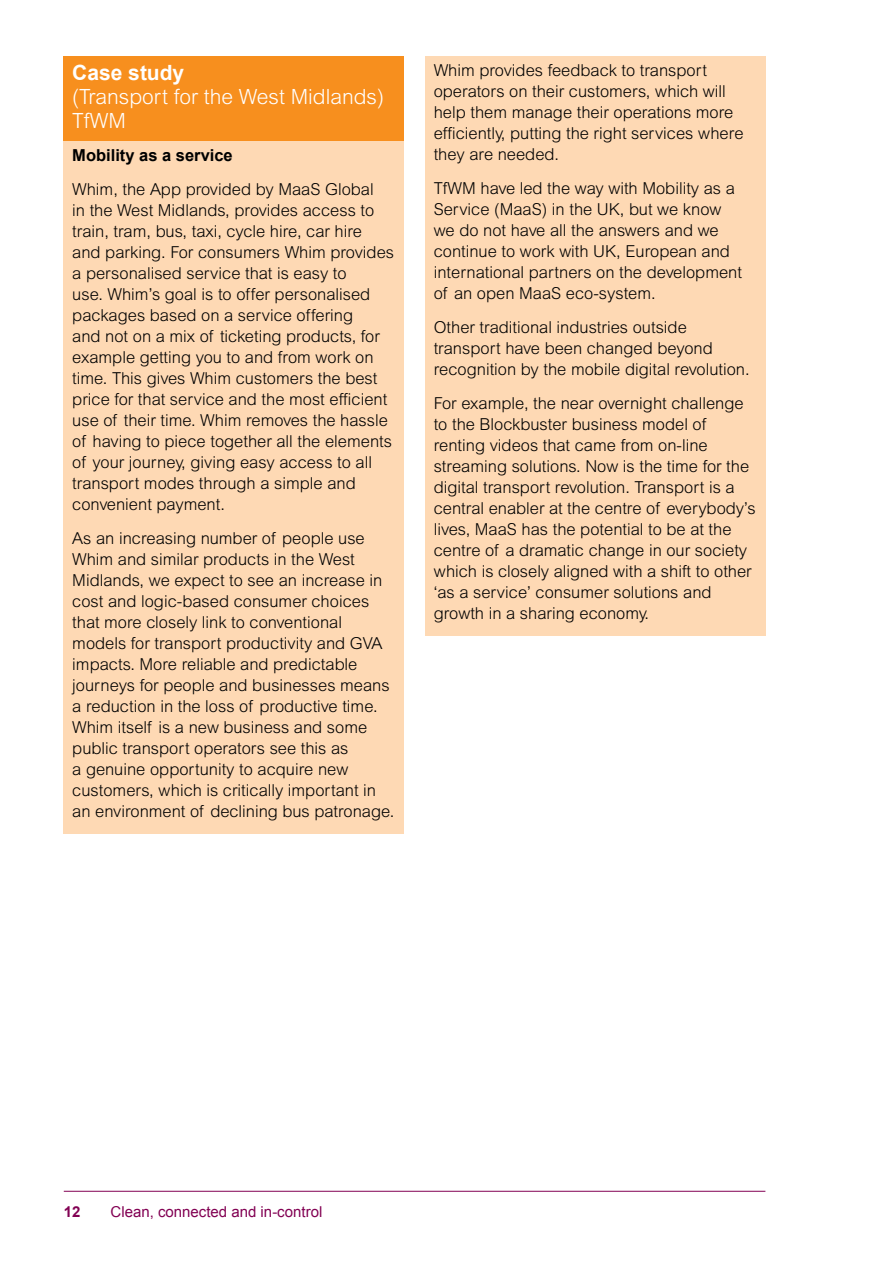
<style>
.page{position:relative;width:893px;height:1263px;background:#fff}
.page>*{position:absolute;margin:0;border:0;box-sizing:border-box;transform-origin:0 0}
.t1{font:300 21px/24px "Arial MT Std";color:#fff}
.t2{font:700 21px "Arial";color:#fff}
.t3{font:300 16.5px/21px "Arial MT Std";color:#000}
.t4{font:700 16.5px "Arial";color:#000}
.t5{font:15px "Arial";color:#820053}
.t6{font:700 15px "Arial";color:#820053}
</style>
<div class="page">
<hr style="left:64px;top:1191px;width:701px;height:1px;background:#820053">
<div style="left:64px;top:56px;width:340px;height:90px;background:#f78f1e"></div>
<div style="left:64px;top:141px;width:340px;height:37px;background:#fed9b4"></div>
<div style="left:64px;top:175px;width:340px;height:352px;background:#fed9b4"></div>
<div style="left:64px;top:523px;width:340px;height:311px;background:#fed9b4"></div>
<div style="left:425px;top:56px;width:340px;height:122px;background:#fed9b4"></div>
<div style="left:425px;top:174px;width:340px;height:142px;background:#fed9b4"></div>
<div style="left:425px;top:312px;width:340px;height:80px;background:#fed9b4"></div>
<div style="left:425px;top:388px;width:340px;height:248px;background:#fed9b4"></div>
<p class="t2" style="left:72px;top:58px;width:114px">Case study</p>
<p class="t1" style="left:72px;top:84px;width:313px">(Transport for the West Midlands)<br>TfWM</p>
<p class="t4" style="left:72px;top:145px;width:162px">Mobility as a service</p>
<p class="t3" style="left:72px;top:179px;width:323px">Whim, the App provided by MaaS Global<br>in the West Midlands, provides access to train, tram, bus, taxi, cycle hire, car hire and parking. For consumers Whim provides a personalised service that is easy to<br>use. Whim’s goal is to offer personalised packages based on a service offering<br>and not on a mix of ticketing products, for example getting you to and from work on time. This gives Whim customers the best price for that service and the most efficient use of their time. Whim removes the hassle of having to piece together all the elements of your journey, giving easy access to all transport modes through a simple and convenient payment.</p>
<p class="t3" style="left:72px;top:528px;width:324px">As an increasing number of people use Whim and similar products in the West Midlands, we expect to see an increase in cost and logic-based consumer choices that more closely link to conventional models for transport productivity and GVA impacts. More reliable and predictable journeys for people and businesses means a reduction in the loss of productive time.<br>Whim itself is a new business and some public transport operators see this as<br>a genuine opportunity to acquire new customers, which is critically important in an environment of declining bus patronage.</p>
<p class="t3" style="left:434px;top:60px;width:311px">Whim provides feedback to transport operators on their customers, which will help them manage their operations more efficiently, putting the right services where they are needed.</p>
<p class="t3" style="left:434px;top:178px;width:310px">TfWM have led the way with Mobility as a Service (MaaS) in the UK, but we know we do not have all the answers and we continue to work with UK, European and international partners on the development of an open MaaS eco-system.</p>
<p class="t3" style="left:434px;top:317px;width:317px">Other traditional industries outside transport have been changed beyond recognition by the mobile digital revolution.</p>
<p class="t3" style="left:434px;top:392px;width:324px">For example, the near overnight challenge to the Blockbuster business model of renting videos that came from on-line streaming solutions. Now is the time for the digital transport revolution. Transport is a central enabler at the centre of everybody’s lives, MaaS has the potential to be at the centre of a dramatic change in our society which is closely aligned with a shift to other ‘as a service’ consumer solutions and growth in a sharing economy.</p>
<p class="t6" style="left:64px;top:1202px;width:18px">12</p>
<p class="t5" style="left:111px;top:1202px;width:213px">Clean, connected and in-control</p>
</div>
